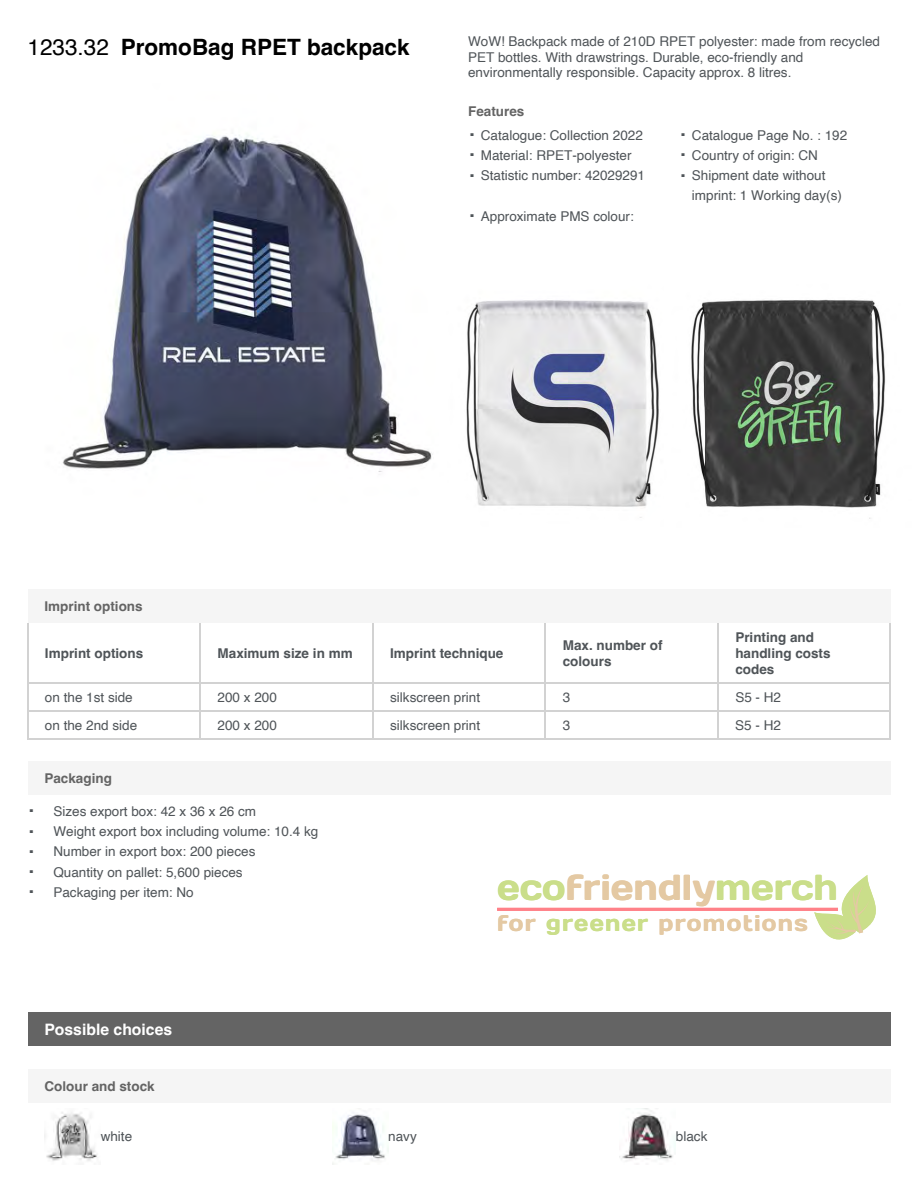
<style>
.page{position:relative;width:918px;height:1188px;background:#fff}
.page>*{position:absolute;margin:0;border:0;box-sizing:border-box;transform-origin:0 0}
.t1{font:36px "Days";color:#cade8a}
.t2{font:29.25px "Helvetica";color:#4f5458}
.t3{font:700 22.5px "Helvetica";color:#000}
.t4{font:22.5px "Days";letter-spacing:.055em;color:#e4c9a3}
.t5{font:700 15.75px "Helvetica";color:#fff}
.t6{font:13.5px/20.2px "Helvetica";color:#4f5458}
.t7{font:700 13.5px/16px "Helvetica";color:#4f5458}
.t8{font:700 13.5px "Helvetica";color:#646464}
.s1{font-weight:400}
.s2{color:#e4c9a3}
.s3{color:#cade8a}
</style>
<div class="page">
<div style="left:28px;top:589px;width:862px;height:34px;background:#f5f5f5"></div>
<hr style="left:27px;top:623px;width:1px;height:61px;background:#d2d2d2">
<hr style="left:200px;top:623px;width:1px;height:61px;background:#d2d2d2">
<hr style="left:372px;top:623px;width:1px;height:61px;background:#d2d2d2">
<hr style="left:545px;top:623px;width:1px;height:61px;background:#d2d2d2">
<hr style="left:890px;top:623px;width:1px;height:61px;background:#d2d2d2">
<hr style="left:717px;top:623px;width:1px;height:61px;background:#d2d2d2">
<hr style="left:27px;top:683px;width:174px;height:1px;background:#d2d2d2">
<hr style="left:200px;top:683px;width:173px;height:1px;background:#d2d2d2">
<hr style="left:372px;top:683px;width:174px;height:1px;background:#d2d2d2">
<hr style="left:545px;top:683px;width:173px;height:1px;background:#d2d2d2">
<hr style="left:717px;top:683px;width:174px;height:1px;background:#d2d2d2">
<hr style="left:27px;top:711px;width:174px;height:1px;background:#d2d2d2">
<hr style="left:27px;top:739px;width:174px;height:1px;background:#d2d2d2">
<svg style="left:27px;top:684px;width:1px;height:55px"></svg>
<hr style="left:200px;top:711px;width:173px;height:1px;background:#d2d2d2">
<hr style="left:200px;top:739px;width:173px;height:1px;background:#d2d2d2">
<svg style="left:200px;top:684px;width:1px;height:55px"></svg>
<hr style="left:372px;top:711px;width:174px;height:1px;background:#d2d2d2">
<hr style="left:372px;top:739px;width:174px;height:1px;background:#d2d2d2">
<svg style="left:372px;top:684px;width:1px;height:55px"></svg>
<hr style="left:545px;top:711px;width:173px;height:1px;background:#d2d2d2">
<hr style="left:545px;top:739px;width:173px;height:1px;background:#d2d2d2">
<svg style="left:545px;top:684px;width:1px;height:55px"></svg>
<hr style="left:717px;top:711px;width:174px;height:1px;background:#d2d2d2">
<svg style="left:890px;top:684px;width:1px;height:55px"></svg>
<hr style="left:717px;top:739px;width:174px;height:1px;background:#d2d2d2">
<svg style="left:717px;top:684px;width:1px;height:55px"></svg>
<div style="left:28px;top:762px;width:862px;height:33px;background:#f5f5f5"></div>
<img style="left:62px;top:135px;width:371px;height:337px">
<div style="left:28px;top:1012px;width:862px;height:34px;background:#646464"></div>
<div style="left:28px;top:1069px;width:862px;height:33px;background:#f5f5f5"></div>
<img style="left:44px;top:1112px;width:53px;height:49px">
<img style="left:332px;top:1112px;width:56px;height:52px">
<img style="left:621px;top:1108px;width:55px;height:53px">
<img style="left:466px;top:300px;width:193px;height:218px">
<img style="left:691px;top:299px;width:195px;height:220px">
<hr style="left:497px;top:908px;width:341px;height:3px;background:#ff8189">
<svg style="left:814px;top:875px;width:62px;height:65px"></svg>
<h3 class="t3" style="left:28px;top:34px;width:384px"><span class="s1">1233.32</span> PromoBag RPET backpack</h3>
<p class="t6" style="left:468px;top:34px;width:413px;line-height:15.6px">WoW! Backpack made of 210D RPET polyester: made from recycled<br>PET bottles. With drawstrings. Durable, eco-friendly and environmentally responsible. Capacity approx. 8 litres.</p>
<p class="t8" style="left:468px;top:103px;width:58px">Features</p>
<p class="t6" style="left:468px;top:125px;width:381px"><sup>.</sup> Catalogue: Collection 2022 <sup>.</sup> Catalogue Page No. : 192 <sup>.</sup> Material: RPET-polyester</p>
<p class="t6" style="left:679px;top:145px;width:140px"><sup>.</sup> Country of origin: CN</p>
<p class="t6" style="left:468px;top:166px;width:178px"><sup>.</sup> Statistic number: 42029291</p>
<p class="t6" style="left:692px;top:166px;width:152px">Shipment date without imprint: 1 Working day(s)</p>
<h2 class="t2" style="left:679px;top:144px;width:10px">.</h2>
<p class="t6" style="left:468px;top:206px;width:167px"><sup>.</sup> Approximate PMS colour:</p>
<p class="t8" style="left:44px;top:598px;width:100px">Imprint options</p>
<p class="t7" style="left:45px;top:647px;width:100px">Imprint options</p>
<p class="t7" style="left:218px;top:647px;width:137px">Maximum size in mm</p>
<p class="t7" style="left:390px;top:647px;width:115px">Imprint technique</p>
<p class="t7" style="left:563px;top:638px;width:101px">Max. number of colours</p>
<p class="t7" style="left:735px;top:630px;width:97px">Printing and handling costs codes</p>
<p class="t6" style="left:45px;top:687px;width:89px">on the 1st side</p>
<p class="t6" style="left:218px;top:687px;width:61px">200 x 200</p>
<p class="t6" style="left:390px;top:687px;width:92px">silkscreen print</p>
<p class="t6" style="left:563px;top:687px;width:9px">3</p>
<p class="t6" style="left:735px;top:687px;width:47px">S5 - H2</p>
<p class="t6" style="left:45px;top:715px;width:94px">on the 2nd side</p>
<p class="t6" style="left:218px;top:715px;width:61px">200 x 200</p>
<p class="t6" style="left:390px;top:715px;width:92px">silkscreen print</p>
<p class="t6" style="left:563px;top:715px;width:9px">3</p>
<p class="t6" style="left:735px;top:715px;width:47px">S5 - H2</p>
<p class="t8" style="left:44px;top:770px;width:69px">Packaging</p>
<p class="t6" style="left:28px;top:801px;width:292px"><sup>.</sup> Sizes export box: 42 x 36 x 26 cm<br><sup>.</sup> Weight export box including volume: 10.4 kg <sup>.</sup> Number in export box: 200 pieces<br><sup>.</sup> Quantity on pallet: 5,600 pieces<br><sup>.</sup> Packaging per item: No</p>
<p class="t5" style="left:44px;top:1020px;width:129px">Possible choices</p>
<p class="t8" style="left:44px;top:1078px;width:112px">Colour and stock</p>
<h1 class="t1" style="left:497px;top:865px;width:342px">eco<span class="s2">friendly</span>merch</h1>
<h3 class="t4" style="left:497px;top:908px;width:312px">for <span class="s3">greener</span> promotions</h3>
<p class="t6" style="left:101px;top:1127px;width:33px">white</p>
<p class="t6" style="left:388px;top:1127px;width:30px">navy</p>
<p class="t6" style="left:676px;top:1127px;width:33px">black</p>
</div>
